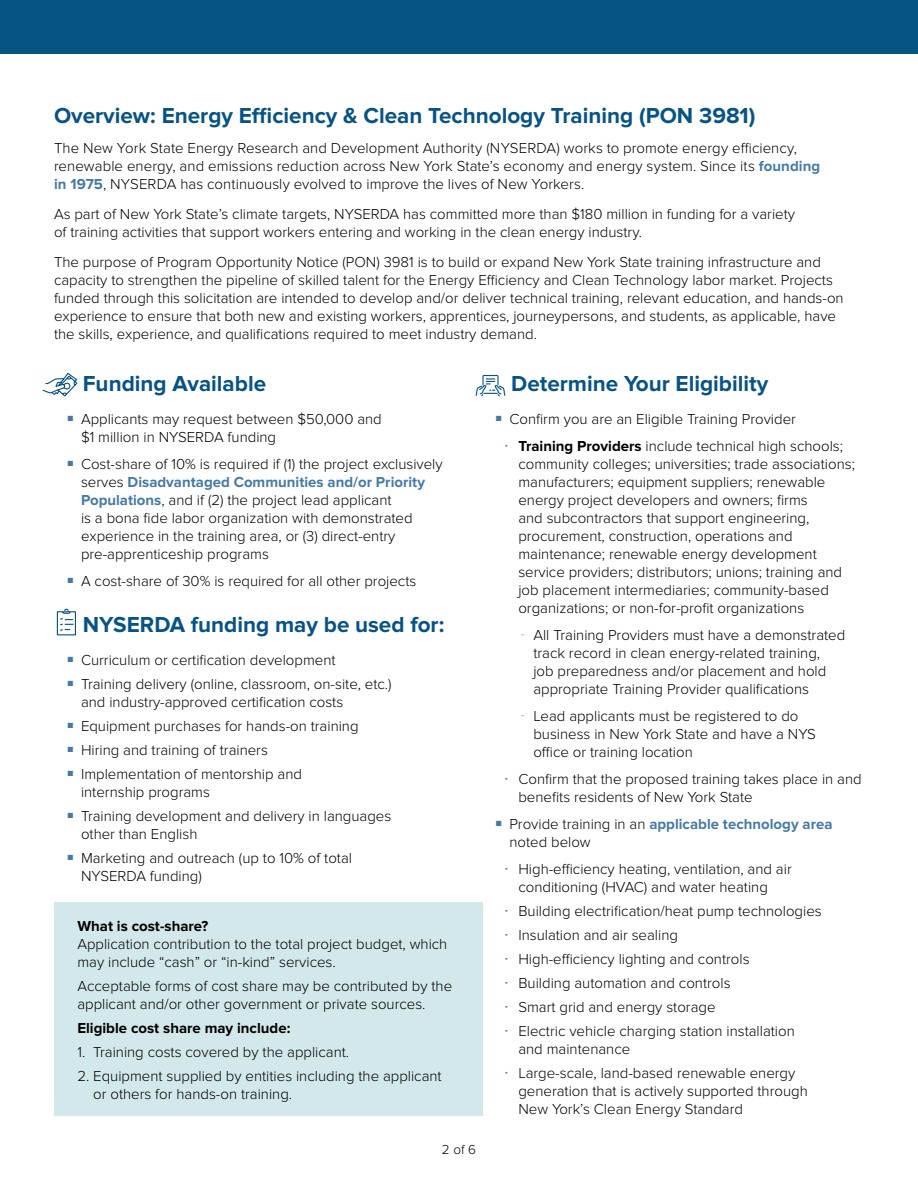
<style>
.page{position:relative;width:918px;height:1188px;background:#fff}
.page>*{position:absolute;margin:0;border:0;box-sizing:border-box;transform-origin:0 0}
.t1{font:700 22.5px "Proxima Nova";color:#075384}
.t2{font:300 15px/18px "Proxima Nova";color:#000}
.t3{font:700 15px "Proxima Nova";color:#000}
.t4{font:300 13.5px "Proxima Nova";color:#000}
.s1{font-weight:700;color:#467aa5}
.s2{font-weight:700}
</style>
<div class="page">
<div style="left:0;top:0;width:918px;height:54px;background:#075384"></div>
<svg style="left:475px;top:374px;width:31px;height:23px"></svg>
<svg style="left:42px;top:373px;width:36px;height:24px"></svg>
<div style="left:57px;top:611px;width:19px;height:24px;border:1px solid #075384"></div>
<svg style="left:59px;top:608px;width:15px;height:23px"></svg>
<div style="left:54px;top:903px;width:428px;height:213px;background:#d3e8ea"></div>
<h1 class="t1" style="left:54px;top:103px;width:703px">Overview: Energy Efficiency &amp; Clean Technology Training (PON 3981)</h1>
<p class="t2" style="left:54px;top:139px;width:768px">The New York State Energy Research and Development Authority (NYSERDA) works to promote energy efficiency, renewable energy, and emissions reduction across New York State’s economy and energy system. Since its <span class="s1">founding in 1975</span>, NYSERDA has continuously evolved to improve the lives of New Yorkers.</p>
<p class="t2" style="left:54px;top:205px;width:743px">As part of New York State’s climate targets, NYSERDA has committed more than $180 million in funding for a variety of training activities that support workers entering and working in the clean energy industry.</p>
<p class="t2" style="left:54px;top:253px;width:791px">The purpose of Program Opportunity Notice (PON) 3981 is to build or expand New York State training infrastructure and capacity to strengthen the pipeline of skilled talent for the Energy Efficiency and Clean Technology labor market. Projects funded through this solicitation are intended to develop and/or deliver technical training, relevant education, and hands-on experience to ensure that both new and existing workers, apprentices, journeypersons, and students, as applicable, have the skills, experience, and qualifications required to meet industry demand.</p>
<h1 class="t1" style="left:83px;top:370px;width:185px">Funding Available</h1>
<p class="t2" style="left:81px;top:410px;width:302px;text-indent:-14px"><sup>■</sup> Applicants may request between $50,000 and $1 million in NYSERDA funding</p>
<p class="t2" style="left:81px;top:455px;width:363px;text-indent:-14px"><sup>■</sup> Cost-share of 10% is required if (1) the project exclusively serves <span class="s1">Disadvantaged Communities and/or Priority Populations</span>, and if (2) the project lead applicant<br>is a bona fide labor organization with demonstrated experience in the training area, or (3) direct-entry pre-apprenticeship programs</p>
<p class="t2" style="left:68px;top:572px;width:350px"><sup>■</sup> A cost-share of 30% is required for all other projects</p>
<h1 class="t1" style="left:83px;top:612px;width:363px">NYSERDA funding may be used for:</h1>
<p class="t2" style="left:68px;top:651px;width:270px"><sup>■</sup> Curriculum or certification development</p>
<p class="t2" style="left:81px;top:675px;width:312px;text-indent:-14px"><sup>■</sup> Training delivery (online, classroom, on-site, etc.) and industry-approved certification costs</p>
<p class="t2" style="left:68px;top:717px;width:293px"><sup>■</sup> Equipment purchases for hands-on training</p>
<p class="t2" style="left:68px;top:741px;width:202px"><sup>■</sup> Hiring and training of trainers</p>
<p class="t2" style="left:81px;top:765px;width:223px;text-indent:-14px"><sup>■</sup> Implementation of mentorship and internship programs</p>
<p class="t2" style="left:81px;top:807px;width:312px;text-indent:-14px"><sup>■</sup> Training development and delivery in languages other than English</p>
<p class="t2" style="left:81px;top:849px;width:273px;text-indent:-14px"><sup>■</sup> Marketing and outreach (up to 10% of total<br>NYSERDA funding)</p>
<p class="t3" style="left:77px;top:918px;width:133px">What is cost-share?</p>
<p class="t2" style="left:77px;top:935px;width:372px">Application contribution to the total project budget, which may include “cash” or “in-kind” services.</p>
<p class="t2" style="left:77px;top:977px;width:376px">Acceptable forms of cost share may be contributed by the applicant and/or other government or private sources.</p>
<p class="t3" style="left:77px;top:1020px;width:215px">Eligible cost share may include:</p>
<p class="t2" style="left:77px;top:1043px;width:273px">1. Training costs covered by the applicant.</p>
<p class="t2" style="left:93px;top:1067px;width:350px;text-indent:-16px">2. Equipment supplied by entities including the applicant or others for hands-on training.</p>
<h1 class="t1" style="left:511px;top:371px;width:259px">Determine Your Eligibility</h1>
<p class="t2" style="left:496px;top:410px;width:302px"><sup>■</sup> Confirm you are an Eligible Training Provider</p>
<p class="t2" style="left:518px;top:437px;width:338px;text-indent:-14px"><sup>•</sup> <span class="s2">Training Providers</span> include technical high schools; community colleges; universities; trade associations; manufacturers; equipment suppliers; renewable energy project developers and owners; firms<br>and subcontractors that support engineering, procurement, construction, operations and maintenance; renewable energy development service providers; distributors; unions; training and job placement intermediaries; community-based organizations; or non-for-profit organizations</p>
<p class="t2" style="left:533px;top:626px;width:313px;text-indent:-12px"><sup>-</sup> All Training Providers must have a demonstrated track record in clean energy-related training,<br>job preparedness and/or placement and hold appropriate Training Provider qualifications</p>
<p class="t2" style="left:533px;top:707px;width:284px;text-indent:-12px"><sup>-</sup> Lead applicants must be registered to do business in New York State and have a NYS office or training location</p>
<p class="t2" style="left:518px;top:770px;width:345px;text-indent:-14px"><sup>•</sup> Confirm that the proposed training takes place in and benefits residents of New York State</p>
<p class="t2" style="left:509px;top:815px;width:325px;text-indent:-14px"><sup>■</sup> Provide training in an <span class="s1">applicable technology area </span>noted below</p>
<p class="t2" style="left:518px;top:860px;width:275px;text-indent:-14px"><sup>•</sup> High-efficiency heating, ventilation, and air conditioning (HVAC) and water heating</p>
<p class="t2" style="left:505px;top:902px;width:318px"><sup>•</sup> Building electrification/heat pump technologies</p>
<p class="t2" style="left:505px;top:926px;width:175px"><sup>•</sup> Insulation and air sealing</p>
<p class="t2" style="left:505px;top:950px;width:246px"><sup>•</sup> High-efficiency lighting and controls</p>
<p class="t2" style="left:505px;top:974px;width:227px"><sup>•</sup> Building automation and controls</p>
<p class="t2" style="left:505px;top:998px;width:212px"><sup>•</sup> Smart grid and energy storage</p>
<p class="t2" style="left:518px;top:1022px;width:278px;text-indent:-14px"><sup>•</sup> Electric vehicle charging station installation and maintenance</p>
<p class="t2" style="left:518px;top:1064px;width:291px;text-indent:-14px"><sup>•</sup> Large-scale, land-based renewable energy generation that is actively supported through<br>New York’s Clean Energy Standard</p>
<p class="t4" style="left:442px;top:1141px;width:36px">2 of 6</p>
</div>
